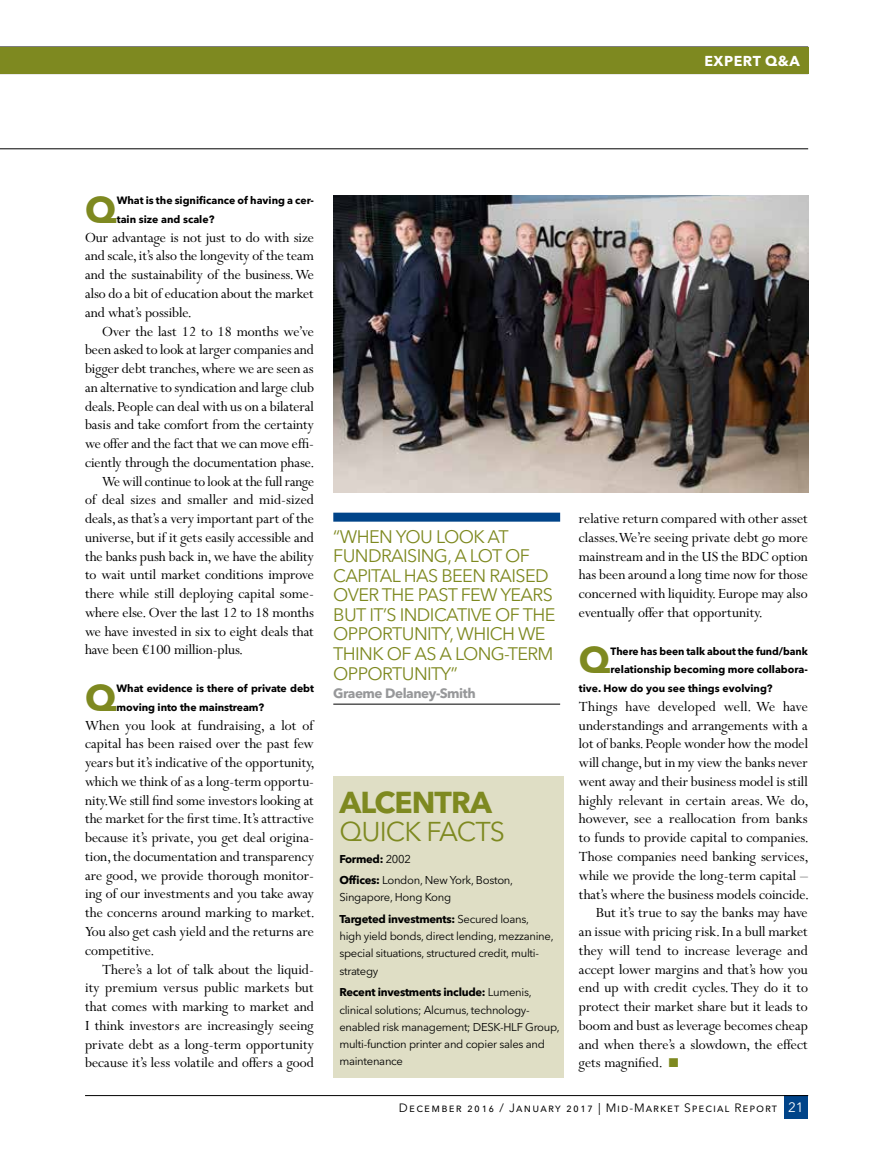
<style>
.page{position:relative;width:872px;height:1149px;background:#fff}
.page>*{position:absolute;margin:0;border:0;box-sizing:border-box;transform-origin:0 0}
.t1{font:700 37.05px "Avenir Next LT Pro";color:#7e8920}
.t2{font:700 30px "Avenir Next LT Pro";letter-spacing:-.03em;color:#7e8920}
.t3{font:27px "Avenir Next LT Pro";letter-spacing:-.03em;color:#7e8920}
.t4{font:18px/19.5px "Avenir Next LT Pro";letter-spacing:-.035em;color:#7e8920}
.t5{font:15.75px/18.8px "Perpetua MT Pro";letter-spacing:-.005em;color:#000;text-align:justify}
.t6{font:15.75px "Perpetua MT Pro";letter-spacing:.015em;color:#000}
.t7{font:700 14.25px "Avenir Next LT Pro";letter-spacing:.035em;color:#fff}
.t8{font:700 13.5px "Avenir Next LT Pro";letter-spacing:-.035em;color:#97989a}
.t9{font:13.5px "Avenir Next LT Pro";color:#fff}
.t10{font:12px "Avenir Next LT Pro";letter-spacing:.09em;color:#000}
.t11{font:11.25px/17.2px "Avenir Next LT Pro";letter-spacing:-.025em;color:#000}
.t12{font:700 10.5px/18.8px "Avenir Next LT Pro";color:#000}
.s1{font-weight:700}
.s2{color:#7e8920}
</style>
<div class="page">
<div style="left:784px;top:1095px;width:24px;height:23px;background:#004489"></div>
<hr style="left:85px;top:1094px;width:723px;height:1px;background:#000">
<hr style="left:0;top:148px;width:808px;height:1px;background:#000">
<img style="left:333px;top:195px;width:475px;height:297px">
<div style="left:0;top:47px;width:808px;height:27px;background:#7e8920"></div>
<div style="left:333px;top:776px;width:231px;height:301px;background:#dfdec5"></div>
<div style="left:333px;top:512px;width:227px;height:9px;background:#004489"></div>
<hr style="left:333px;top:703px;width:227px;height:1px;background:#000">
<p class="t7" style="left:704px;top:52px;width:97px">EXPERT Q&amp;A</p>
<h1 class="t1" style="left:85px;top:187px;width:33px">Q</h1>
<p class="t12" style="left:117px;top:191px;width:199px">What is the significance of having a cer&shy;tain size and scale?</p>
<p class="t5" style="left:85px;top:228px;width:230px">Our advantage is not just to do with size and scale, it’s also the longevity of the team and the sustainability of the business. We also do a bit of education about the market and what’s possible.</p>
<p class="t5" style="left:102px;top:321px;width:213px">Over the last 12 to 18 months we’ve</p>
<p class="t5" style="left:85px;top:340px;width:230px">been asked to look at larger companies and</p>
<p class="t5" style="left:85px;top:359px;width:230px">bigger debt tranches, where we are seen as</p>
<p class="t5" style="left:85px;top:378px;width:230px">an alternative to syndication and large club</p>
<p class="t5" style="left:85px;top:396px;width:230px">deals. People can deal with us on a bilateral</p>
<p class="t5" style="left:85px;top:415px;width:230px">basis and take comfort from the certainty</p>
<p class="t5" style="left:85px;top:434px;width:230px">we offer and the fact that we can move effi-</p>
<p class="t5" style="left:85px;top:453px;width:230px">ciently through the documentation phase.</p>
<p class="t5" style="left:102px;top:471px;width:213px">We will continue to look at the full range</p>
<p class="t5" style="left:85px;top:490px;width:230px">of deal sizes and smaller and mid-sized</p>
<p class="t5" style="left:85px;top:509px;width:230px">deals, as that’s a very important part of the</p>
<p class="t5" style="left:85px;top:528px;width:230px">universe, but if it gets easily accessible and</p>
<p class="t5" style="left:85px;top:546px;width:230px">the banks push back in, we have the ability</p>
<p class="t5" style="left:85px;top:565px;width:230px">to wait until market conditions improve</p>
<p class="t5" style="left:85px;top:584px;width:230px">there while still deploying capital some-</p>
<p class="t5" style="left:85px;top:603px;width:230px">where else. Over the last 12 to 18 months</p>
<p class="t5" style="left:85px;top:621px;width:230px">we have invested in six to eight deals that</p>
<p class="t5" style="left:85px;top:640px;width:159px">have been €100 million-plus.</p>
<h1 class="t1" style="left:85px;top:675px;width:33px">Q</h1>
<p class="t12" style="left:117px;top:678px;width:199px">What evidence is there of private debt moving into the mainstream?</p>
<p class="t5" style="left:85px;top:715px;width:231px">When you look at fundraising, a lot of capital has been raised over the past few years but it’s indicative of the opportunity, which we think of as a long-term opportu&shy;nity. We still find some investors looking at the market for the first time. It’s attractive because it’s private, you get deal origina&shy;tion, the documentation and transparency are good, we provide thorough monitor&shy;ing of our investments and you take away the concerns around marking to market.<br>You also get cash yield and the returns are competitive.</p>
<p class="t5" style="left:85px;top:959px;width:230px;text-indent:17px">There’s a lot of talk about the liquid&shy;ity premium versus public markets but that comes with marking to market and I think investors are increasingly seeing private debt as a long-term opportunity because it’s less volatile and offers a good</p>
<p class="t4" style="left:333px;top:526px;width:224px">“WHEN YOU LOOK AT<br>FUNDRAISING, A LOT OF<br>CAPITAL HAS BEEN RAISED<br>OVER THE PAST FEW YEARS<br>BUT IT’S INDICATIVE OF THE<br>OPPORTUNITY, WHICH WE<br>THINK OF AS A LONG-TERM<br>OPPORTUNITY”</p>
<p class="t8" style="left:333px;top:684px;width:144px">Graeme Delaney-Smith</p>
<h2 class="t2" style="left:339px;top:783px;width:154px">ALCENTRA</h2>
<h3 class="t3" style="left:339px;top:815px;width:167px">QUICK FACTS</h3>
<p class="t11" style="left:339px;top:847px;width:175px;line-height:21.5px"><span class="s1">Formed:</span> 2002<br><span class="s1">Offices:</span> London, New York, Boston,</p>
<p class="t11" style="left:339px;top:886px;width:191px;line-height:21.5px">Singapore, Hong Kong<br><span class="s1">Targeted investments:</span> Secured loans,</p>
<p class="t11" style="left:339px;top:927px;width:216px">high yield bonds, direct lending, mezzanine, special situations, structured credit, multi&shy;strategy</p>
<p class="t11" style="left:339px;top:983px;width:222px"><span class="s1">Recent investments include:</span> Lumenis, clinical solutions; Alcumus, technology&shy;enabled risk management; DESK-HLF Group, multi-function printer and copier sales and maintenance</p>
<p class="t5" style="left:579px;top:509px;width:230px">relative return compared with other asset classes. We’re seeing private debt go more mainstream and in the US the BDC option has been around a long time now for those concerned with liquidity. Europe may also eventually offer that opportunity.</p>
<h1 class="t1" style="left:579px;top:637px;width:33px">Q</h1>
<p class="t12" style="left:610px;top:641px;width:199px">There has been talk about the fund/bank</p>
<p class="t12" style="left:610px;top:660px;width:199px">relationship becoming more collabora-</p>
<p class="t12" style="left:579px;top:678px;width:195px">tive. How do you see things evolving?</p>
<p class="t6" style="left:579px;top:697px;width:230px">Things have developed well. We have</p>
<p class="t5" style="left:579px;top:715px;width:230px">understandings and arrangements with a</p>
<p class="t5" style="left:579px;top:734px;width:230px">lot of banks. People wonder how the model</p>
<p class="t5" style="left:579px;top:753px;width:230px">will change, but in my view the banks never</p>
<p class="t5" style="left:579px;top:771px;width:230px">went away and their business model is still</p>
<p class="t5" style="left:579px;top:790px;width:231px">highly relevant in certain areas. We do,</p>
<p class="t5" style="left:579px;top:809px;width:230px">however, see a reallocation from banks</p>
<p class="t5" style="left:579px;top:828px;width:231px">to funds to provide capital to companies.</p>
<p class="t5" style="left:579px;top:846px;width:231px">Those companies need banking services,</p>
<p class="t5" style="left:579px;top:865px;width:230px">while we provide the long-term capital –</p>
<p class="t5" style="left:579px;top:884px;width:231px">that’s where the business models coincide.</p>
<p class="t5" style="left:596px;top:903px;width:213px">But it’s true to say the banks may have</p>
<p class="t5" style="left:579px;top:921px;width:230px">an issue with pricing risk. In a bull market</p>
<p class="t5" style="left:579px;top:940px;width:230px">they will tend to increase leverage and</p>
<p class="t5" style="left:579px;top:959px;width:230px">accept lower margins and that’s how you</p>
<p class="t5" style="left:579px;top:978px;width:230px">end up with credit cycles. They do it to</p>
<p class="t5" style="left:579px;top:996px;width:230px">protect their market share but it leads to</p>
<p class="t5" style="left:579px;top:1015px;width:230px">boom and bust as leverage becomes cheap</p>
<p class="t5" style="left:579px;top:1034px;width:230px">and when there’s a slowdown, the effect</p>
<p class="t5" style="left:579px;top:1053px;width:101px">gets magnified. <span class="s2">■</span></p>
<p class="t10" style="left:399px;top:1100px;width:380px">December 2016 / January 2017 | Mid-Market Special Report</p>
<p class="t9" style="left:788px;top:1099px;width:17px">21</p>
</div>
